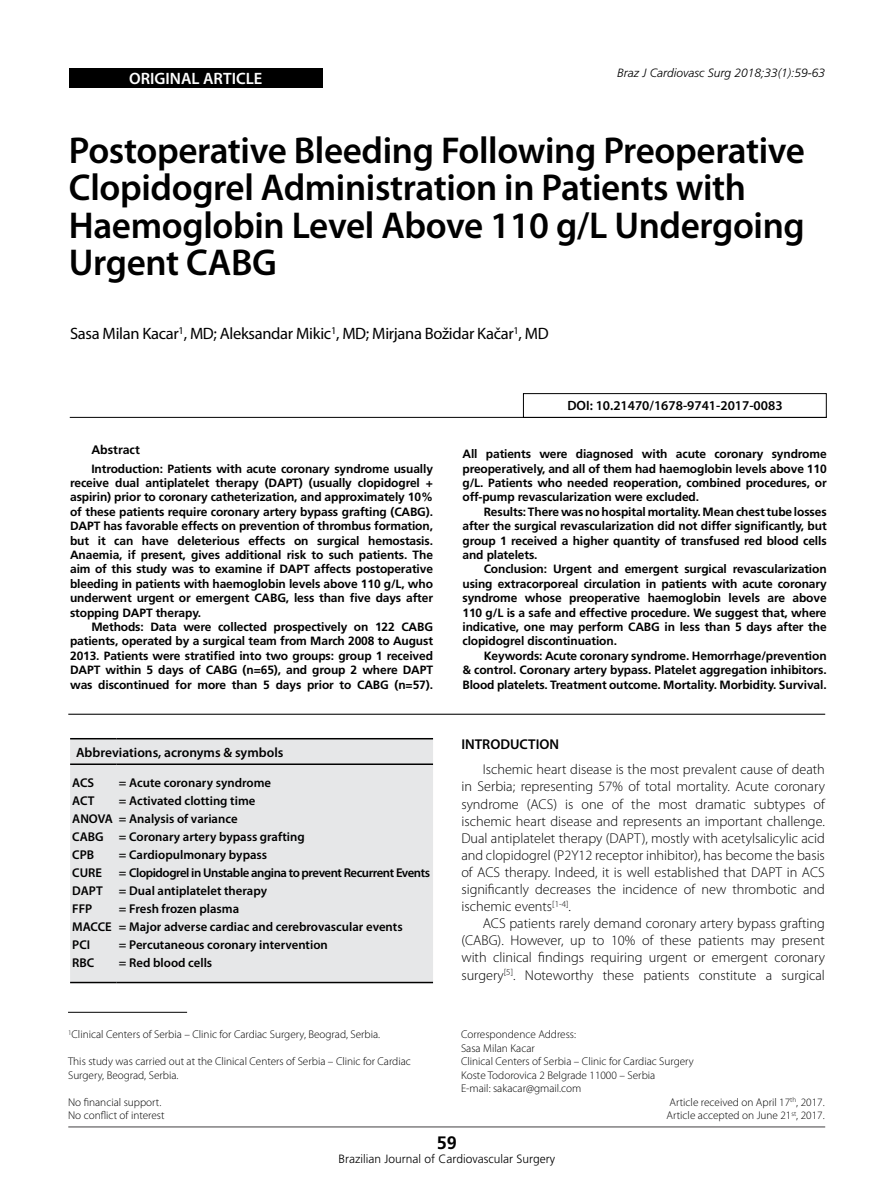
<style>
.page{position:relative;width:893px;height:1191px;background:#fff}
.page>*{position:absolute;margin:0;border:0;box-sizing:border-box;transform-origin:0 0}
.t1{font:600 37.5px/37.5px "Myriad Pro";letter-spacing:-.01em;color:#000}
.t2{font:700 18px "Frutiger";color:#000}
.t3{font:16.5px "Myriad Pro";letter-spacing:-.02em;color:#000}
.t4{font:600 16.5px "Myriad Pro";color:#fff}
.t5{font:300 14.25px/17.1px "Myriad Pro";color:#000;text-align:justify}
.t6{font:600 14.25px "Myriad Pro";color:#000}
.t7{font:600 13.5px "Myriad Pro";color:#000}
.t8{font:600 12.75px/18px "Myriad Pro";color:#000}
.t9{font:700 12.3px "Frutiger";color:#000}
.t10{font:700 12px/14.4px "Frutiger";letter-spacing:-.01em;color:#000;text-align:justify}
.t11{font:300 12px "Frutiger";color:#000}
.t12{font:italic 300 12px "Frutiger";color:#000}
.t13{font:300 11.25px/13.5px "Myriad Pro";color:#000}
</style>
<div class="page">
<hr style="left:68px;top:1126px;width:757px;height:1px;background:#414042">
<div style="left:69px;top:68px;width:254px;height:20px;background:#000"></div>
<hr style="left:68px;top:713px;width:757px;height:1px;background:#000">
<hr style="left:70px;top:417px;width:757px;height:1px;background:#000">
<div style="left:523px;top:393px;width:304px;height:25px;border:1px solid #000"></div>
<hr style="left:68px;top:1012px;width:119px;height:1px;background:#000">
<div style="left:70px;top:739px;width:363px;height:242px;background:#e6e7e8"></div>
<hr style="left:70px;top:738px;width:46px;height:1px;background:#000">
<hr style="left:116px;top:738px;width:317px;height:1px;background:#000">
<hr style="left:70px;top:763px;width:46px;height:2px;background:#000">
<hr style="left:116px;top:763px;width:317px;height:2px;background:#000">
<hr style="left:70px;top:981px;width:46px;height:2px;background:#000">
<hr style="left:116px;top:981px;width:317px;height:2px;background:#000">
<h3 class="t4" style="left:129px;top:69px;width:135px">ORIGINAL ARTICLE</h3>
<p class="t12" style="left:617px;top:66px;width:210px">Braz J Cardiovasc Surg 2018;33(1):59-63</p>
<h1 class="t1" style="left:69px;top:132px;width:738px">Postoperative Bleeding Following Preoperative Clopidogrel Administration in Patients with Haemoglobin Level Above 110 g/L Undergoing Urgent CABG</h1>
<h3 class="t3" style="left:70px;top:324px;width:480px">Sasa Milan Kacar<sup>1</sup>, MD; Aleksandar Mikic<sup>1</sup>, MD; Mirjana Božidar Kačar<sup>1</sup>, MD</h3>
<p class="t7" style="left:567px;top:398px;width:217px">DOI: 10.21470/1678-9741-2017-0083</p>
<p class="t9" style="left:91px;top:442px;width:50px">Abstract</p>
<p class="t10" style="left:70px;top:461px;width:364px;text-indent:21px">Introduction: Patients with acute coronary syndrome usually receive dual antiplatelet therapy (DAPT) (usually clopidogrel + aspirin) prior to coronary catheterization, and approximately 10% of these patients require coronary artery bypass grafting (CABG).<br>DAPT has favorable effects on prevention of thrombus formation, but it can have deleterious effects on surgical hemostasis.<br>Anaemia, if present, gives additional risk to such patients. The aim of this study was to examine if DAPT affects postoperative bleeding in patients with haemoglobin levels above 110 g/L, who underwent urgent or emergent CABG, less than five days after stopping DAPT therapy.</p>
<p class="t10" style="left:70px;top:619px;width:364px;text-indent:21px">Methods: Data were collected prospectively on 122 CABG patients, operated by a surgical team from March 2008 to August 2013. Patients were stratified into two groups: group 1 received DAPT within 5 days of CABG (n=65), and group 2 where DAPT was discontinued for more than 5 days prior to CABG (n=57).</p>
<p class="t7" style="left:76px;top:744px;width:209px">Abbreviations, acronyms &amp; symbols</p>
<p class="t8" style="left:72px;top:773px;width:42px">ACS<br>ACT<br>ANOVA<br>CABG<br>CPB<br>CURE<br>DAPT<br>FFP<br>MACCE<br>PCI<br>RBC</p>
<p class="t8" style="left:119px;top:773px;width:313px">= Acute coronary syndrome<br>= Activated clotting time<br>= Analysis of variance<br>= Coronary artery bypass grafting<br>= Cardiopulmonary bypass<br>= Clopidogrel in Unstable angina to prevent Recurrent Events = Dual antiplatelet therapy<br>= Fresh frozen plasma<br>= Major adverse cardiac and cerebrovascular events<br>= Percutaneous coronary intervention<br>= Red blood cells</p>
<p class="t13" style="left:68px;top:1027px;width:314px"><sup>1</sup>Clinical Centers of Serbia – Clinic for Cardiac Surgery, Beograd, Serbia.</p>
<p class="t13" style="left:68px;top:1054px;width:344px">This study was carried out at the Clinical Centers of Serbia – Clinic for Cardiac<br>Surgery, Beograd, Serbia.</p>
<p class="t13" style="left:68px;top:1095px;width:98px">No financial support.<br>No conflict of interest</p>
<p class="t10" style="left:462px;top:446px;width:366px">All patients were diagnosed with acute coronary syndrome preoperatively, and all of them had haemoglobin levels above 110 g/L. Patients who needed reoperation, combined procedures, or off-pump revascularization were excluded.</p>
<p class="t10" style="left:462px;top:504px;width:366px;text-indent:21px">Results: There was no hospital mortality. Mean chest tube losses after the surgical revascularization did not differ significantly, but group 1 received a higher quantity of transfused red blood cells and platelets.</p>
<p class="t10" style="left:462px;top:562px;width:366px;text-indent:21px">Conclusion: Urgent and emergent surgical revascularization using extracorporeal circulation in patients with acute coronary syndrome whose preoperative haemoglobin levels are above 110 g/L is a safe and effective procedure. We suggest that, where indicative, one may perform CABG in less than 5 days after the clopidogrel discontinuation.</p>
<p class="t10" style="left:462px;top:648px;width:366px;text-indent:21px">Keywords: Acute coronary syndrome. Hemorrhage/prevention &amp; control. Coronary artery bypass. Platelet aggregation inhibitors.<br>Blood platelets. Treatment outcome. Mortality. Morbidity. Survival.</p>
<p class="t6" style="left:461px;top:736px;width:99px">INTRODUCTION</p>
<p class="t5" style="left:461px;top:761px;width:365px;text-indent:21px">Ischemic heart disease is the most prevalent cause of death in Serbia; representing 57% of total mortality. Acute coronary syndrome (ACS) is one of the most dramatic subtypes of ischemic heart disease and represents an important challenge.<br>Dual antiplatelet therapy (DAPT), mostly with acetylsalicylic acid and clopidogrel (P2Y12 receptor inhibitor), has become the basis of ACS therapy. Indeed, it is well established that DAPT in ACS significantly decreases the incidence of new thrombotic and ischemic events<sup>[1-4]</sup>.</p>
<p class="t5" style="left:461px;top:915px;width:365px;text-indent:21px">ACS patients rarely demand coronary artery bypass grafting (CABG). However, up to 10% of these patients may present with clinical findings requiring urgent or emergent coronary surgery<sup>[5]</sup>. Noteworthy these patients constitute a surgical</p>
<p class="t13" style="left:461px;top:1027px;width:117px">Correspondence Address:</p>
<p class="t13" style="left:461px;top:1041px;width:75px">Sasa Milan Kacar</p>
<p class="t13" style="left:461px;top:1054px;width:234px">Clinical Centers of Serbia – Clinic for Cardiac Surgery</p>
<p class="t13" style="left:461px;top:1068px;width:196px">Koste Todorovica 2 Belgrade 11000 – Serbia</p>
<p class="t13" style="left:461px;top:1081px;width:122px">E-mail: sakacar@gmail.com</p>
<p class="t13" style="left:670px;top:1095px;width:157px">Article received on April 17<sup>th</sup>, 2017.</p>
<p class="t13" style="left:667px;top:1108px;width:160px">Article accepted on June 21<sup>st</sup>, 2017.</p>
<h2 class="t2" style="left:437px;top:1132px;width:22px">59</h2>
<p class="t11" style="left:338px;top:1152px;width:218px">Brazilian Journal of Cardiovascular Surgery</p>
</div>
